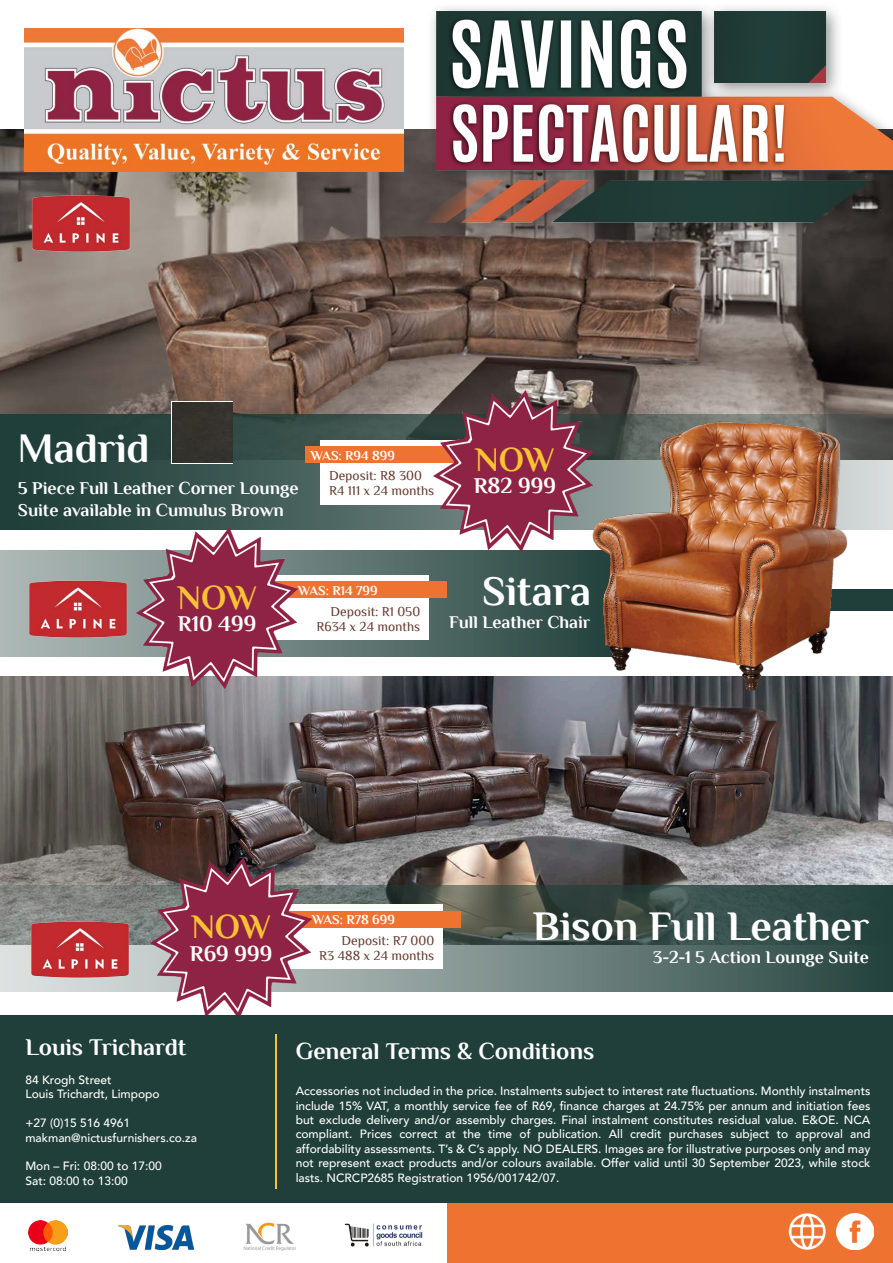
<style>
.page{position:relative;width:893px;height:1263px;background:#fff}
.page>*{position:absolute;margin:0;border:0;box-sizing:border-box;transform-origin:0 0}
.t1{font:700 42px "Philosopher";color:#fff}
.t2{font:700 34.5px "Philosopher";letter-spacing:-.005em;color:#f9c234}
.t3{font:700 24px "Philosopher";color:#fff}
.t4{font:700 22.5px "Philosopher";color:#fff}
.t5{font:700 18px "Philosopher";color:#fff}
.t6{font:700 17.85px "Philosopher";color:#fff}
.t7{font:13.5px "Philosopher";color:#653b2e}
.t8{font:700 13.5px "Philosopher";color:#fff}
.t9{font:500 12px/14.4px "Avenir";color:#fff;text-align:justify}
</style>
<div class="page">
<img style="left:0;top:676px;width:893px;height:340px">
<div style="left:0;top:945px;width:892px;height:75px;background:#fff"></div>
<svg style="left:0;top:885px;width:893px;height:107px;background:#586a65"></svg>
<svg style="left:0;top:550px;width:554px;height:107px;background:#637875"></svg>
<div style="left:277px;top:904px;width:165px;height:65px;background:#fff"></div>
<div style="left:263px;top:575px;width:165px;height:65px;background:#fff"></div>
<div style="left:256px;top:911px;width:204px;height:17px;background:#ee7330"></div>
<div style="left:242px;top:581px;width:204px;height:17px;background:#ee7330"></div>
<img style="left:151px;top:857px;width:160px;height:159px">
<img style="left:24px;top:915px;width:111px;height:68px">
<img style="left:0;top:129px;width:893px;height:285px">
<svg style="left:0;top:529px;width:433px;height:1px"></svg>
<svg style="left:0;top:414px;width:433px;height:115px;background:#334e49"></svg>
<div style="left:320px;top:440px;width:214px;height:65px;background:#fff"></div>
<div style="left:305px;top:446px;width:168px;height:17px;background:#ee7330"></div>
<img style="left:433px;top:391px;width:121px;height:161px">
<img style="left:25px;top:28px;width:379px;height:143px">
<div style="left:421px;top:2px;width:472px;height:238px;background:#231f20;opacity:.5"></div>
<img style="left:418px;top:2px;width:475px;height:229px">
<img style="left:554px;top:287px;width:339px;height:466px">
<img style="left:25px;top:189px;width:111px;height:69px">
<svg style="left:171px;top:401px;width:62px;height:62px"></svg>
<div style="left:172px;top:402px;width:60px;height:60px;background:#35322d"></div>
<div style="left:447px;top:1187px;width:446px;height:76px;background:#ee7330"></div>
<img style="left:28px;top:1220px;width:39px;height:30px">
<img style="left:119px;top:1225px;width:74px;height:24px">
<img style="left:243px;top:1222px;width:53px;height:28px">
<img style="left:345px;top:1223px;width:78px;height:24px">
<img style="left:788px;top:1213px;width:38px;height:37px">
<img style="left:837px;top:1213px;width:36px;height:36px">
<div style="left:0;top:1016px;width:893px;height:187px;background:#203f3a"></div>
<hr style="left:275px;top:1034px;width:2px;height:155px;background:#f9c234">
<img style="left:22px;top:575px;width:111px;height:68px">
<img style="left:137px;top:528px;width:160px;height:161px">
<p class="t1" style="left:18px;top:426px;width:133px">Madrid</p>
<p class="t5" style="left:18px;top:479px;width:282px">5 Piece Full Leather Corner Lounge</p>
<p class="t5" style="left:18px;top:500px;width:268px">Suite available in Cumulus Brown</p>
<p class="t8" style="left:311px;top:448px;width:86px">WAS: R94 899</p>
<p class="t2" style="left:475px;top:441px;width:81px">NOW</p>
<p class="t4" style="left:474px;top:474px;width:84px">R82 999</p>
<p class="t7" style="left:329px;top:468px;width:95px">Deposit: R8 300</p>
<p class="t7" style="left:329px;top:483px;width:107px">R4 111 x 24 months</p>
<p class="t2" style="left:177px;top:579px;width:81px">NOW</p>
<p class="t4" style="left:178px;top:612px;width:80px">R10 499</p>
<p class="t8" style="left:298px;top:583px;width:81px">WAS: R14 799</p>
<p class="t7" style="left:331px;top:604px;width:91px">Deposit: R1 050</p>
<p class="t7" style="left:316px;top:619px;width:105px">R634 x 24 months</p>
<p class="t1" style="left:482px;top:569px;width:110px">Sitara</p>
<p class="t6" style="left:449px;top:613px;width:143px">Full Leather Chair</p>
<p class="t2" style="left:191px;top:908px;width:81px">NOW</p>
<p class="t4" style="left:190px;top:941px;width:84px">R69 999</p>
<p class="t8" style="left:312px;top:912px;width:84px">WAS: R78 699</p>
<p class="t7" style="left:342px;top:934px;width:94px">Deposit: R7 000</p>
<p class="t7" style="left:319px;top:949px;width:116px">R3 488 x 24 months</p>
<p class="t1" style="left:533px;top:903px;width:338px">Bison Full Leather</p>
<p class="t6" style="left:653px;top:947px;width:217px">3-2-1 5 Action Lounge Suite</p>
<p class="t3" style="left:25px;top:1034px;width:162px">Louis Trichardt</p>
<p class="t9" style="left:25px;top:1072px;width:88px">84 Krogh Street</p>
<p class="t9" style="left:25px;top:1086px;width:136px">Louis Trichardt, Limpopo</p>
<p class="t9" style="left:25px;top:1115px;width:106px">+27 (0)15 516 4961</p>
<p class="t9" style="left:25px;top:1129px;width:173px">makman@nictusfurnishers.co.za</p>
<p class="t9" style="left:25px;top:1158px;width:138px">Mon – Fri: 08:00 to 17:00</p>
<p class="t9" style="left:25px;top:1173px;width:104px">Sat: 08:00 to 13:00</p>
<p class="t3" style="left:296px;top:1038px;width:300px">General Terms &amp; Conditions</p>
<p class="t9" style="left:296px;top:1083px;width:576px">Accessories not included in the price. Instalments subject to interest rate fluctuations. Monthly instalments include 15% VAT, a monthly service fee of R69, finance charges at 24.75% per annum and initiation fees but exclude delivery and/or assembly charges. Final instalment constitutes residual value. E&amp;OE. NCA compliant. Prices correct at the time of publication. All credit purchases subject to approval and affordability assessments. T’s &amp; C’s apply. NO DEALERS. Images are for illustrative purposes only and may not represent exact products and/or colours available. Offer valid until 30 September 2023, while stock lasts. NCRCP2685 Registration 1956/001742/07.</p>
</div>
